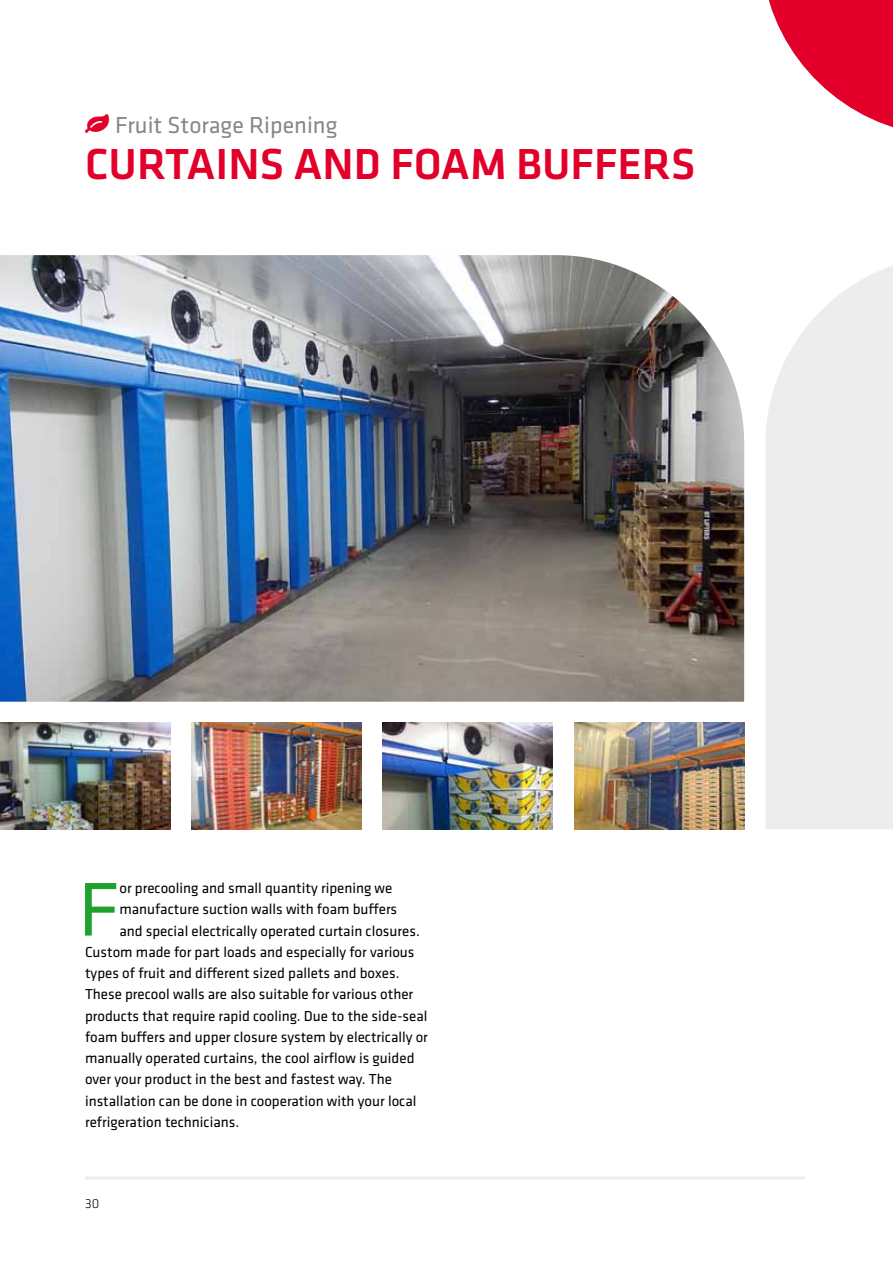
<style>
.page{position:relative;width:893px;height:1263px;background:#fff}
.page>*{position:absolute;margin:0;border:0;box-sizing:border-box;transform-origin:0 0}
.t1{font:78.9px "Klavika";color:#1fa12e}
.t2{font:500 45px "Klavika";color:#e2002b}
.t3{font:24px "Klavika";color:#868789}
.t4{font:15px "Klavika";color:#000}
.t5{font:300 13.5px "Klavika";color:#000}
.s1{color:#e2002b}
</style>
<div class="page">
<svg style="left:765px;top:266px;width:128px;height:563px;fill:#ededee"></svg>
<svg style="left:768px;top:0;width:125px;height:128px"></svg>
<hr style="left:85px;top:1176px;width:720px;height:3px;background:#ededee">
<img style="left:0;top:255px;width:744px;height:447px">
<img style="left:0;top:723px;width:170px;height:106px">
<img style="left:191px;top:723px;width:170px;height:106px">
<img style="left:383px;top:723px;width:170px;height:106px">
<img style="left:574px;top:723px;width:170px;height:106px">
<h3 class="t3" style="left:85px;top:114px;width:254px"><span class="s1">●</span> Fruit Storage ripening</h3>
<h2 class="t2" style="left:85px;top:148px;width:612px">CURTAINS AND FOAM BUFFERS</h2>
<h1 class="t1" style="left:78px;top:875px;width:43px">F</h1>
<p class="t4" style="left:119px;top:881px;width:274px">or precooling and small quantity ripening we</p>
<p class="t4" style="left:119px;top:903px;width:279px">manufacture suction walls with foam buffers</p>
<p class="t4" style="left:119px;top:924px;width:302px">and special electrically operated curtain closures.</p>
<p class="t4" style="left:85px;top:945px;width:331px">Custom made for part loads and especially for various</p>
<p class="t4" style="left:85px;top:967px;width:316px">types of fruit and different sized pallets and boxes.</p>
<p class="t4" style="left:85px;top:988px;width:330px">These precool walls are also suitable for various other</p>
<p class="t4" style="left:85px;top:1009px;width:344px">products that require rapid cooling. Due to the side-seal</p>
<p class="t4" style="left:85px;top:1030px;width:344px">foam buffers and upper closure system by electrically or</p>
<p class="t4" style="left:85px;top:1052px;width:331px">manually operated curtains, the cool airflow is guided</p>
<p class="t4" style="left:85px;top:1073px;width:308px">over your product in the best and fastest way. The</p>
<p class="t4" style="left:85px;top:1094px;width:333px">installation can be done in cooperation with your local</p>
<p class="t4" style="left:85px;top:1115px;width:156px">refrigeration technicians.</p>
<p class="t5" style="left:85px;top:1197px;width:16px">30</p>
</div>
